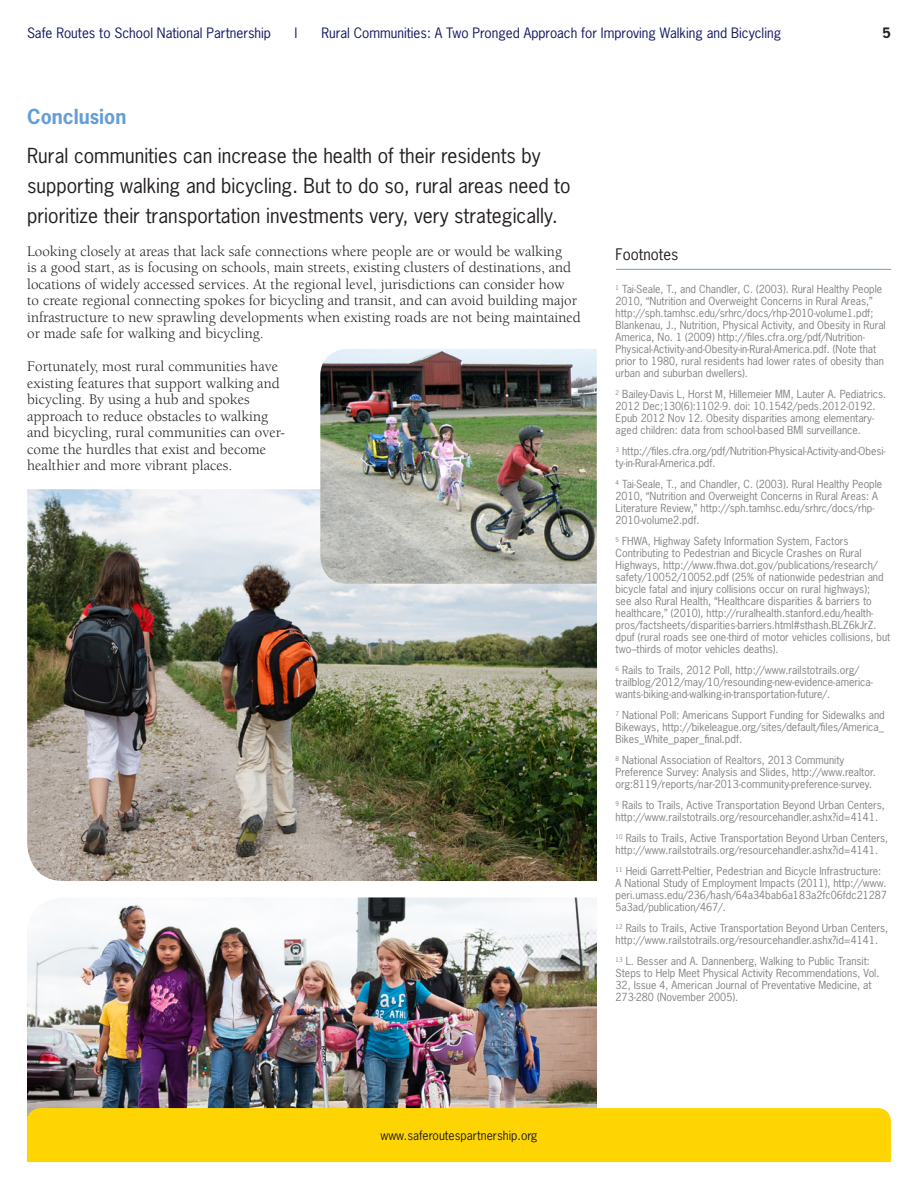
<style>
.page{position:relative;width:918px;height:1188px;background:#fff}
.page>*{position:absolute;margin:0;border:0;box-sizing:border-box;transform-origin:0 0}
.t1{font:19.5px/30px "News Gothic";color:#231f20}
.t2{font:700 19.5px "News Gothic";color:#669fd5}
.t3{font:15px/16.5px "Berkeley";color:#231f20}
.t4{font:15px "News Gothic";color:#231f20}
.t5{font:13.5px "News Gothic";color:#121761}
.t6{font:700 13.5px "News Gothic";color:#231f20}
.t7{font:12px "News Gothic";color:#231f20}
.t8{font:10.5px/12px "News Gothic";color:#808285}
</style>
<div class="page">
<img style="left:27px;top:897px;width:570px;height:211px">
<div style="left:27px;top:1108px;width:864px;height:54px;background:#fed503"></div>
<img style="left:27px;top:489px;width:570px;height:392px">
<hr style="left:616px;top:269px;width:275px;height:1px;background:#669fd5">
<img style="left:320px;top:349px;width:277px;height:235px">
<p class="t5" style="left:27px;top:24px;width:246px">Safe Routes to School National Partnership</p>
<p class="t5" style="left:294px;top:24px;width:4px">|</p>
<p class="t5" style="left:321px;top:24px;width:461px">Rural Communities: A Two Pronged Approach for Improving Walking and Bicycling</p>
<p class="t6" style="left:883px;top:24px;width:10px">5</p>
<p class="t2" style="left:27px;top:104px;width:101px">Conclusion</p>
<p class="t1" style="left:27px;top:140px;width:515px">Rural communities can increase the health of their residents by</p>
<p class="t1" style="left:27px;top:170px;width:545px">supporting walking and bicycling. But to do so, rural areas need to prioritize their transportation investments very, very strategically.</p>
<p class="t3" style="left:27px;top:243px;width:555px">Looking closely at areas that lack safe connections where people are or would be walking<br>is a good start, as is focusing on schools, main streets, existing clusters of destinations, and locations of widely accessed services. At the regional level, jurisdictions can consider how<br>to create regional connecting spokes for bicycling and transit, and can avoid building major infrastructure to new sprawling developments when existing roads are not being maintained or made safe for walking and bicycling.</p>
<p class="t3" style="left:27px;top:359px;width:254px">Fortunately, most rural communities have existing features that support walking and</p>
<p class="t3" style="left:27px;top:392px;width:224px">bicycling. By using a hub and spokes</p>
<p class="t3" style="left:27px;top:408px;width:242px">approach to reduce obstacles to walking</p>
<p class="t3" style="left:27px;top:425px;width:260px">and bicycling, rural communities can over&shy;come the hurdles that exist and become healthier and more vibrant places.</p>
<p class="t4" style="left:616px;top:245px;width:64px">Footnotes</p>
<p class="t8" style="left:616px;top:283px;width:272px"><sup>1</sup> Tai-Seale, T., and Chandler, C. (2003). Rural Healthy People 2010, “Nutrition and Overweight Concerns in Rural Areas,” http://sph.tamhsc.edu/srhrc/docs/rhp-2010-volume1.pdf; Blankenau, J., Nutrition, Physical Activity, and Obesity in Rural America, No. 1 (2009) http://files.cfra.org/pdf/Nutrition-Physical-Activity-and-Obesity-in-Rural-America.pdf. (Note that prior to 1980, rural residents had lower rates of obesity than urban and suburban dwellers).</p>
<p class="t8" style="left:616px;top:388px;width:272px"><sup>2</sup> Bailey-Davis L, Horst M, Hillemeier MM, Lauter A. Pediatrics.<br>2012 Dec;130(6):1102-9. doi: 10.1542/peds.2012-0192.<br>Epub 2012 Nov 12. Obesity disparities among elementary&shy;aged children: data from school-based BMI surveillance.</p>
<p class="t8" style="left:616px;top:445px;width:272px"><sup>3</sup> http://files.cfra.org/pdf/Nutrition-Physical-Activity-and-Obesi&shy;ty-in-Rural-America.pdf.</p>
<p class="t8" style="left:616px;top:478px;width:268px"><sup>4</sup> Tai-Seale, T., and Chandler, C. (2003). Rural Healthy People 2010, “Nutrition and Overweight Concerns in Rural Areas: A Literature Review,” http://sph.tamhsc.edu/srhrc/docs/rhp-2010-volume2.pdf.</p>
<p class="t8" style="left:616px;top:535px;width:276px"><sup>5</sup> FHWA, Highway Safety Information System, Factors Contributing to Pedestrian and Bicycle Crashes on Rural Highways, http://www.fhwa.dot.gov/publications/research/ safety/10052/10052.pdf (25% of nationwide pedestrian and bicycle fatal and injury collisions occur on rural highways);<br>see also Rural Health, “Healthcare disparities &amp; barriers to healthcare,” (2010), http://ruralhealth.stanford.edu/health&shy;pros/factsheets/disparities-barriers.html#sthash.BLZ6kJrZ. dpuf (rural roads see one-third of motor vehicles collisions, but two–thirds of motor vehicles deaths).</p>
<p class="t8" style="left:616px;top:664px;width:259px"><sup>6</sup> Rails to Trails, 2012 Poll, http://www.railstotrails.org/ trailblog/2012/may/10/resounding-new-evidence-america&shy;wants-biking-and-walking-in-transportation-future/.</p>
<p class="t8" style="left:616px;top:709px;width:271px;text-align:justify"><sup>7</sup> National Poll: Americans Support Funding for Sidewalks and Bikeways, http://bikeleague.org/sites/default/files/America_ Bikes_White_paper_final.pdf.</p>
<p class="t8" style="left:616px;top:754px;width:262px"><sup>8</sup> National Association of Realtors, 2013 Community<br>Preference Survey: Analysis and Slides, http://www.realtor. org:8119/reports/nar-2013-community-preference-survey.</p>
<p class="t8" style="left:616px;top:799px;width:271px"><sup>9</sup> Rails to Trails, Active Transportation Beyond Urban Centers, http://www.railstotrails.org/resourcehandler.ashx?id=4141.</p>
<p class="t8" style="left:616px;top:832px;width:274px"><sup>10</sup> Rails to Trails, Active Transportation Beyond Urban Centers, http://www.railstotrails.org/resourcehandler.ashx?id=4141.</p>
<p class="t8" style="left:616px;top:865px;width:273px"><sup>11</sup> Heidi Garrett-Peltier, Pedestrian and Bicycle Infrastructure:<br>A National Study of Employment Impacts (2011), http://www. peri.umass.edu/236/hash/64a34bab6a183a2fc06fdc21287<br>5a3ad/publication/467/.</p>
<p class="t8" style="left:616px;top:922px;width:274px"><sup>12</sup> Rails to Trails, Active Transportation Beyond Urban Centers, http://www.railstotrails.org/resourcehandler.ashx?id=4141.</p>
<p class="t8" style="left:616px;top:955px;width:265px"><sup>13</sup> L. Besser and A. Dannenberg, Walking to Public Transit:<br>Steps to Help Meet Physical Activity Recommendations, Vol.<br>32, Issue 4, American Journal of Preventative Medicine, at 273-280 (November 2005).</p>
<p class="t7" style="left:380px;top:1128px;width:159px">www.saferoutespartnership.org</p>
</div>
